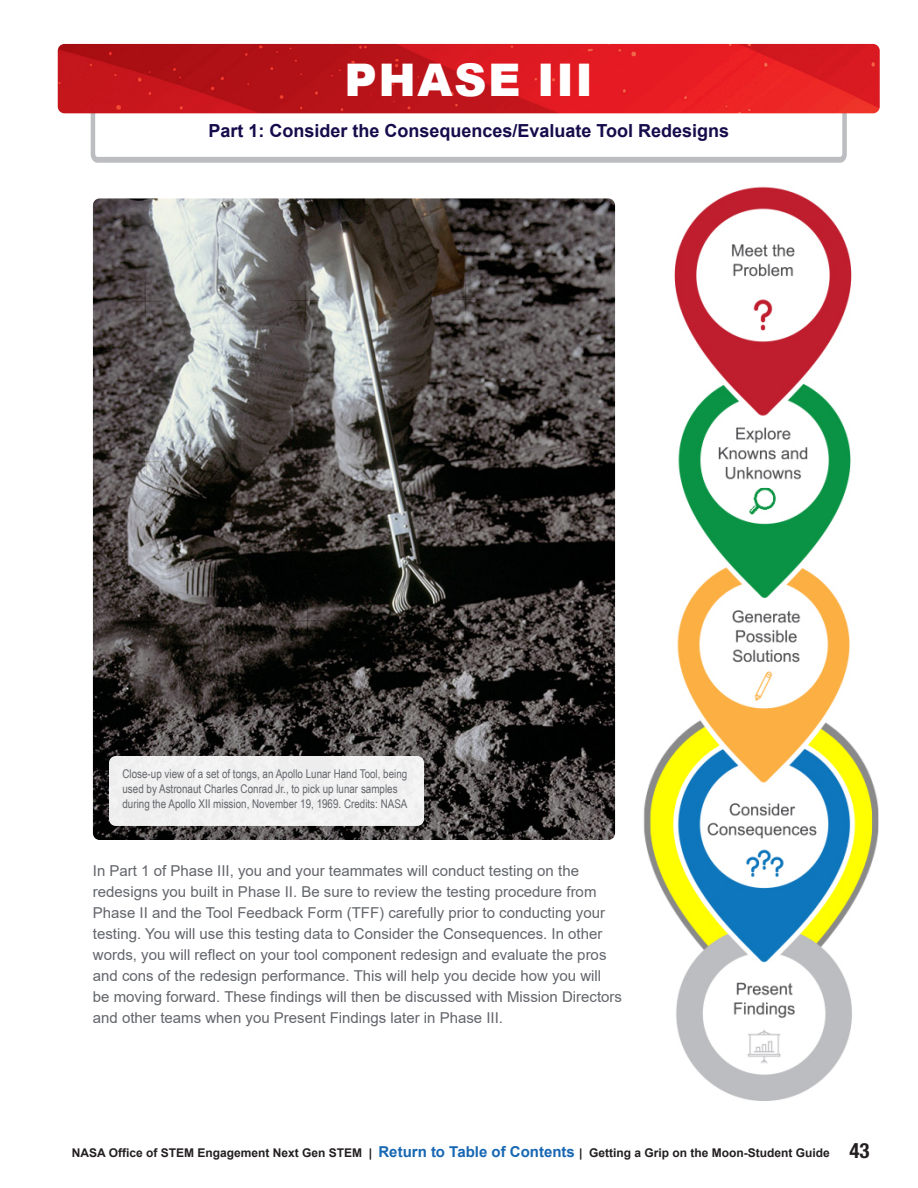
<style>
.page{position:relative;width:918px;height:1188px;background:#fff}
.page>*{position:absolute;margin:0;border:0;box-sizing:border-box;transform-origin:0 0}
.t1{font:900 45px "Arial";letter-spacing:.035em;color:#fff}
.t2{font:700 18px "Arial";color:#160c4b}
.BODY{font:15px/21px "Arial";color:#62656a}
.CAPTIONS{font:12px/15px "Arial Narrow";color:#62656a}
.t3{font:700 12px "Arial";color:#231f20}
.s1{font-style:inherit}
.s2{font-size:15px;color:#1767b3}
.s3{font-family:"Helvetica Neue LT Std";font-stretch:condensed;font-size:21px}
</style>
<div class="page">
<svg style="left:88px;top:113px;width:761px;height:50px"></svg>
<img style="left:58px;top:44px;width:822px;height:69px">
<img style="left:93px;top:198px;width:522px;height:642px">
<div style="left:109px;top:756px;width:315px;height:70px;background:#f1f1f1;border-radius:7px"></div>
<img style="left:643px;top:186px;width:236px;height:915px">
<h1 class="t1" style="left:344px;top:47px;width:250px">PHASE III</h1>
<h2 class="t2" style="left:208px;top:118px;width:522px">Part 1: Consider the Consequences/Evaluate Tool Redesigns</h2>
<p class="CAPTIONS" style="left:123px;top:766px;width:286px">Close-up view of a set of tongs, an Apollo Lunar Hand Tool, being used by Astronaut Charles Conrad Jr., to pick up lunar samples during the Apollo XII mission, November 19, 1969. Credits: NASA</p>
<p class="BODY" style="left:93px;top:860px;width:531px">In Part 1 of Phase III, you and your teammates will conduct testing on the redesigns you built in Phase II. Be sure to review the testing procedure from Phase II and <span class="s1">the</span> Tool Feedback Form (TFF) carefully prior to conducting your testing. You will use this testing data to Consider the Consequences. In other words, you will reflect on your tool component redesign and evaluate the pros and cons of the redesign performance. This will help you decide how you will<br>be moving forward. These findings will then be discussed with Mission Directors and other teams when you Present Findings later in Phase III.</p>
<p class="t3" style="left:72px;top:1145px;width:799px">NASA Office of STEM Engagement Next Gen STEM | <span class="s2">Return to Table of Contents</span> | Getting a Grip on the Moon-Student Guide <span class="s3">43</span></p>
</div>
